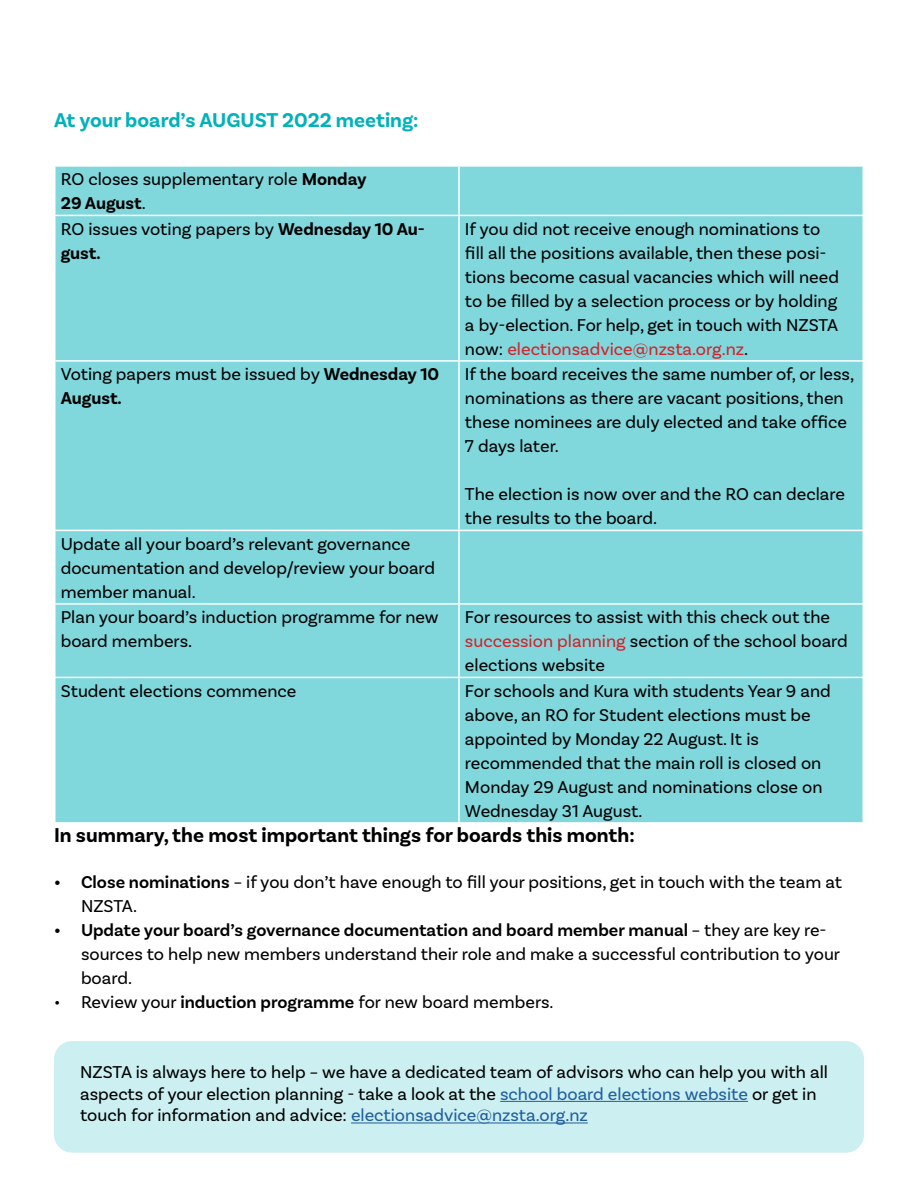
<style>
.page{position:relative;width:918px;height:1188px;background:#fff}
.page>*{position:absolute;margin:0;border:0;box-sizing:border-box;transform-origin:0 0}
.t1{font:700 21px "Basic Sans";color:#000}
.t2{font:700 21px "Basic Sans";color:#00b2ba}
.t3{font:18px/24px "Basic Sans";color:#000}
.s1{font-weight:700}
.s2{color:#d2232a}
.s3{font-weight:600}
.s4{color:#215e9e}
</style>
<div class="page">
<div style="left:54px;top:1041px;width:810px;height:112px;background:#ccf0f1;border-radius:18px"></div>
<hr style="left:500px;top:1101px;width:248px;height:1px;background:#215e9e">
<hr style="left:351px;top:1123px;width:237px;height:1px;background:#215e9e">
<div style="left:56px;top:167px;width:806px;height:655px;background:#80d8dd"></div>
<hr style="left:458px;top:167px;width:2px;height:48px;background:#fff">
<hr style="left:54px;top:215px;width:405px;height:1px;background:#fff">
<hr style="left:459px;top:215px;width:405px;height:1px;background:#fff">
<hr style="left:458px;top:216px;width:2px;height:144px;background:#fff">
<hr style="left:54px;top:360px;width:405px;height:2px;background:#fff">
<hr style="left:459px;top:360px;width:405px;height:2px;background:#fff">
<hr style="left:458px;top:362px;width:2px;height:168px;background:#fff">
<hr style="left:54px;top:530px;width:405px;height:1px;background:#fff">
<hr style="left:459px;top:530px;width:405px;height:1px;background:#fff">
<hr style="left:458px;top:531px;width:2px;height:72px;background:#fff">
<hr style="left:54px;top:603px;width:405px;height:2px;background:#fff">
<hr style="left:459px;top:603px;width:405px;height:2px;background:#fff">
<hr style="left:458px;top:605px;width:2px;height:72px;background:#fff">
<hr style="left:54px;top:677px;width:405px;height:1px;background:#fff">
<hr style="left:459px;top:677px;width:405px;height:1px;background:#fff">
<hr style="left:458px;top:678px;width:2px;height:144px;background:#fff">
<p class="t2" style="left:54px;top:107px;width:366px">At your board’s AUGUST 2022 meeting:</p>
<p class="t3" style="left:61px;top:167px;width:366px;line-height:24.5px">RO closes supplementary role <span class="s1">Monday<br>29 August</span>.<br>RO issues voting papers by <span class="s1">Wednesday 10 Au&shy;gust.</span></p>
<p class="t3" style="left:465px;top:217px;width:376px">If you did not receive enough nominations to fill all the positions available, then these posi&shy;tions become casual vacancies which will need to be filled by a selection process or by holding a by-election. For help, get in touch with NZSTA now: <span class="s2">electionsadvice@nzsta.org.nz</span>.</p>
<p class="t3" style="left:61px;top:362px;width:380px">Voting papers must be issued by <span class="s1">Wednesday 10<br>August.</span></p>
<p class="t3" style="left:465px;top:362px;width:391px">If the board receives the same number of, or less, nominations as there are vacant positions, then these nominees are duly elected and take office 7 days later.</p>
<p class="t3" style="left:465px;top:482px;width:382px">The election is now over and the RO can declare the results to the board.</p>
<p class="t3" style="left:61px;top:532px;width:379px">Update all your board’s relevant governance documentation and develop/review your board member manual.<br>Plan your board’s induction programme for new board members.</p>
<p class="t3" style="left:465px;top:605px;width:384px">For resources to assist with this check out the <span class="s2">succession planning</span> section of the school board elections website</p>
<p class="t3" style="left:61px;top:679px;width:237px">Student elections commence</p>
<p class="t3" style="left:465px;top:679px;width:367px">For schools and Kura with students Year 9 and above, an RO for Student elections must be appointed by Monday 22 August. It is recommended that the main roll is closed on Monday 29 August and nominations close on Wednesday 31 August.</p>
<p class="t1" style="left:54px;top:823px;width:582px">In summary, the most important things for boards this month:</p>
<p class="t3" style="left:81px;top:870px;width:763px;text-indent:-27px"><span class="s3">• Close nominations</span> – if you don’t have enough to fill your positions, get in touch with the team at<br>NZSTA.</p>
<p class="t3" style="left:81px;top:918px;width:761px;text-indent:-27px"><span class="s3">• Update your board’s governance documentation and board member manual</span> – they are key re&shy;sources to help new members understand their role and make a successful contribution to your board.</p>
<p class="t3" style="left:54px;top:990px;width:501px">• Review your <span class="s3">induction programme</span> for new board members.</p>
<p class="t3" style="left:80px;top:1061px;width:749px;line-height:21.6px">NZSTA is always here to help – we have a dedicated team of advisors who can help you with all aspects of your election planning - take a look at the <span class="s4">school board elections website</span> or get in touch for information and advice: <span class="s4">electionsadvice@nzsta.org.nz</span></p>
</div>
